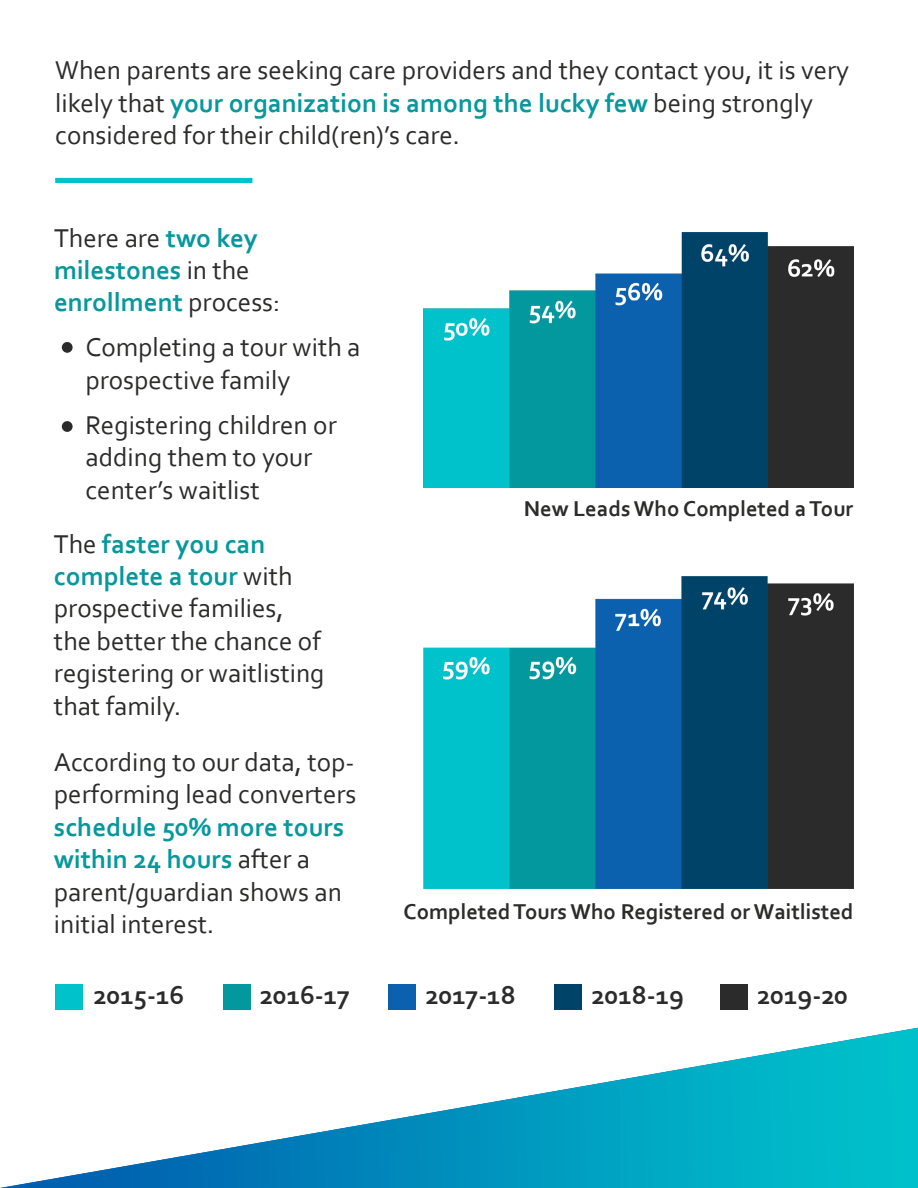
<style>
.page{position:relative;width:918px;height:1188px;background:#fff}
.page>*{position:absolute;margin:0;border:0;box-sizing:border-box;transform-origin:0 0}
.t1{font:27px/32.4px "Corbel";color:#2c2c2b}
.t2{font:700 27px/32.4px "Corbel";color:#07989d}
.t3{font:700 27px "Corbel";color:#2b2b2b}
.t4{font:700 22.5px "Corbel";color:#2c2c2b}
.s1{font-weight:700;color:#07989d}
.s2{font-weight:400;color:#2c2c2b}
</style>
<div class="page">
<img style="left:0;top:1028px;width:918px;height:160px">
<img style="left:423px;top:233px;width:430px;height:254px">
<img style="left:423px;top:576px;width:430px;height:313px">
<div style="left:55px;top:178px;width:197px;height:5px;background:#00c2cb"></div>
<div style="left:62px;top:342px;width:11px;height:11px;background:#2b2b2b;border-radius:50%"></div>
<div style="left:62px;top:421px;width:11px;height:11px;background:#2b2b2b;border-radius:50%"></div>
<div style="left:55px;top:984px;width:28px;height:26px;background:#00c2cb"></div>
<div style="left:223px;top:984px;width:28px;height:26px;background:#03989e"></div>
<div style="left:388px;top:984px;width:28px;height:26px;background:#0b61ae"></div>
<div style="left:555px;top:984px;width:27px;height:26px;background:#004369"></div>
<div style="left:720px;top:984px;width:28px;height:26px;background:#2b2b2b"></div>
<p class="t1" style="left:55px;top:54px;width:795px">When parents are seeking care providers and they contact you, it is very likely that <span class="s1">your organization is among the lucky few</span> being strongly considered for their child(ren)’s care.</p>
<p class="t2" style="left:54px;top:221px;width:228px"><span class="s2">There are</span> two key milestones <span class="s2">in the </span>enrollment <span class="s2">process:</span></p>
<p class="t1" style="left:85px;top:331px;width:276px">Completing a tour with a prospective family</p>
<p class="t1" style="left:85px;top:408px;width:253px">Registering children or adding them to your center’s waitlist</p>
<p class="t1" style="left:54px;top:527px;width:272px">The <span class="s1">faster you can complete a tour</span> with prospective families, the better the chance of registering or waitlisting that family.</p>
<p class="t1" style="left:54px;top:745px;width:304px">According to our data, top&shy;performing lead converters</p>
<p class="t1" style="left:54px;top:810px;width:292px"><span class="s1">schedule 50% more tours within 24 hours</span> after a parent/guardian shows an initial interest.</p>
<p class="t4" style="left:524px;top:495px;width:331px">New Leads Who Completed a Tour</p>
<p class="t4" style="left:404px;top:897px;width:451px">Completed Tours Who Registered or Waitlisted</p>
<p class="t3" style="left:94px;top:978px;width:92px">2015-16</p>
<p class="t3" style="left:260px;top:978px;width:92px">2016-17</p>
<p class="t3" style="left:425px;top:978px;width:92px">2017-18</p>
<p class="t3" style="left:592px;top:978px;width:94px">2018-19</p>
<p class="t3" style="left:757px;top:978px;width:92px">2019-20</p>
</div>
